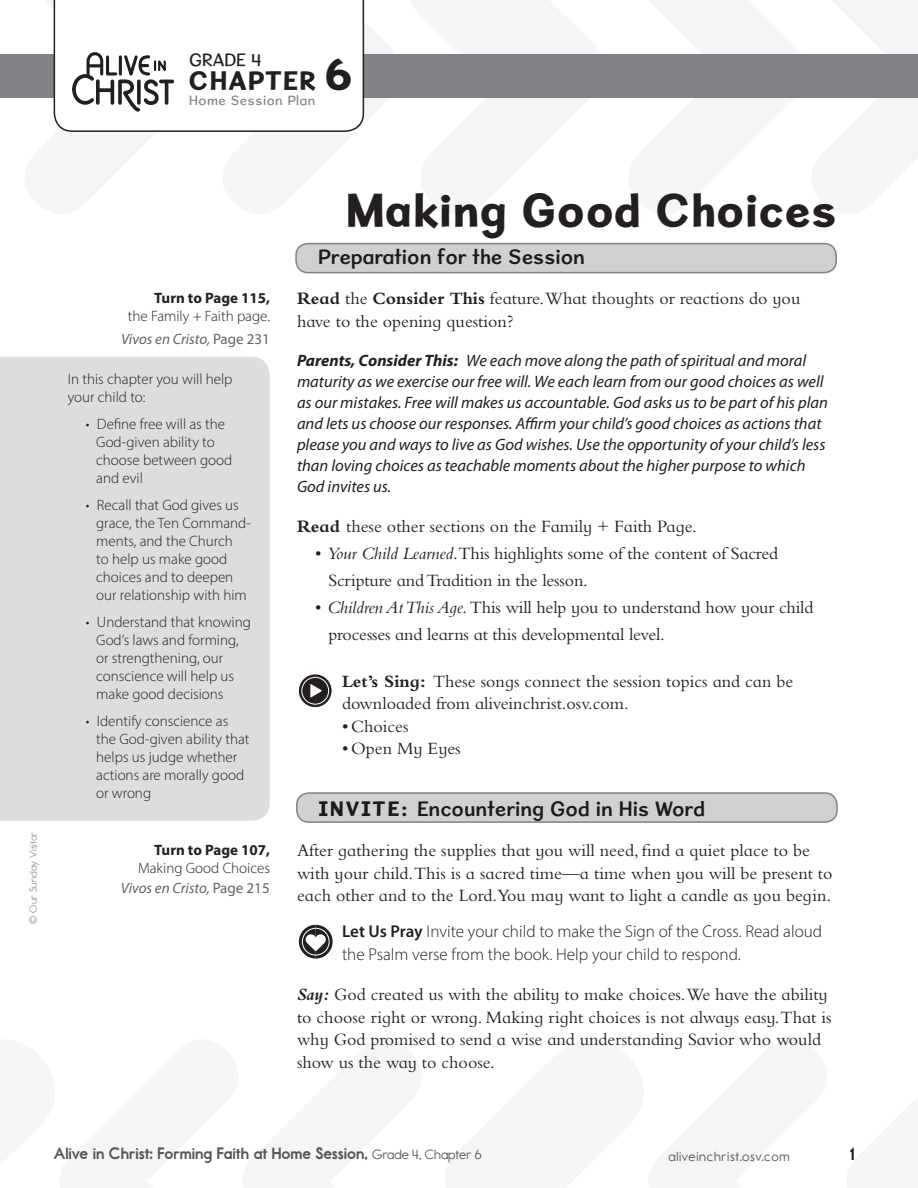
<style>
.page{position:relative;width:918px;height:1188px;background:#fff}
.page>*{position:absolute;margin:0;border:0;box-sizing:border-box;transform-origin:0 0}
.A-head{font:48px "Sweater School Xb";color:#231f20}
.Chapter_Title{font:27px "Sweater School Xb";letter-spacing:.03em;color:#231f20}
.Head_Bar_Runin{font:21px "Sweater School Sb";color:#231f20}
.Head_Bar_Opener{font:21px "Sweater School Sb";color:#231f20}
.Basel_Text_After_Bar{font:18px/22.5px "Bembo Infant MT Std";color:#231f20}
.Bullet_List{font:18px/27px "Bembo Infant MT Std";letter-spacing:-.01em;color:#231f20}
.Feature_Text_Runin{font:18px/22.5px "Bembo Infant MT Std";color:#231f20}
.Feature_Bullet_List{font:18px "Bembo Infant MT Std";color:#231f20}
.Chapter_Grade{font:18px "Sweater School Rg";color:#231f20}
.Folio{font:18px "Report School Hv";color:#231f20}
.Pray_Feature{font:300 17.1px/22.5px "Myriad Pro";color:#231f20}
.Consider_this_Text{font:italic 16.5px/21px "Myriad Pro";color:#231f20}
.Folio_Left{font:16.5px "Report School Hv";color:#57585a}
.Chapter_Box_BL{font:300 15px/18px "Myriad Pro";color:#231f20}
.t1{font:italic 15px "Myriad Pro";color:#636366}
.SideBar_Reg{font:300 15px "Myriad Pro";color:#231f20}
.Chapter_BoxText{font:300 15px/18px "Myriad Pro";color:#231f20}
.Sidebar_Bold{font:700 15px "Myriad Pro";color:#231f20}
.Folio_Web{font:13.5px "Report School Rg";letter-spacing:.05em;color:#57585a}
.Home_Session{font:13.5px "Sweater School Rg";letter-spacing:.04em;color:#808285}
.Copyright{font:10.5px "Report School Rg";color:#97999c}
.s1{font-size:48px}
.s2{font-style:normal}
.s3{font-weight:700}
.s4{font-style:italic}
.s5{font-family:"Sweater School Xb"}
.s6{font-weight:600}
.s7{font-weight:700;font-style:italic}
.s8{font-family:"Report School Rg";font-size:13.5px}
</style>
<div class="page">
<svg style="left:445px;top:1040px;width:473px;height:148px"></svg>
<svg style="left:0;top:1040px;width:421px;height:148px"></svg>
<svg style="left:629px;top:0;width:289px;height:214px"></svg>
<div style="left:0;top:357px;width:270px;height:464px;background:#dcdddf"></div>
<div style="left:0;top:54px;width:918px;height:44px;background:#808285"></div>
<svg style="left:25px;top:0;width:576px;height:214px"></svg>
<svg style="left:298px;top:673px;width:34px;height:35px"></svg>
<svg style="left:299px;top:925px;width:34px;height:34px"></svg>
<div style="left:297px;top:793px;width:540px;height:29px;background:#cfd0d2;border-radius:12px"></div>
<div style="left:296px;top:792px;width:542px;height:31px;border:2px solid #808285;border-radius:12px"></div>
<div style="left:296px;top:244px;width:540px;height:29px;background:#cfd0d2;border-radius:12px"></div>
<div style="left:296px;top:243px;width:541px;height:30px;border:2px solid #808285;border-radius:12px"></div>
<p class="Chapter_Grade" style="left:189px;top:49px;width:73px">GRADE 4</p>
<p class="Chapter_Title" style="left:189px;top:63px;width:166px">CHAPTER <span class="s1">6</span></p>
<p class="Home_Session" style="left:189px;top:92px;width:128px">Home Session Plan</p>
<p class="Copyright" style="left:27px;top:924px;width:93px;rotate:-90deg">© Our Sunday Visitor</p>
<p class="Sidebar_Bold" style="left:154px;top:289px;width:117px">Turn to Page 115,</p>
<p class="SideBar_Reg" style="left:128px;top:307px;width:144px">the Family + Faith page.</p>
<p class="t1" style="left:121px;top:329px;width:150px">Vivos en Cristo, <span class="s2">Page 231</span></p>
<p class="Chapter_BoxText" style="left:68px;top:370px;width:166px">In this chapter you will help your child to:</p>
<p class="Chapter_Box_BL" style="left:96px;top:415px;width:138px;text-indent:-10px">• Define free will as the<br>God-given ability to choose between good and evil</p>
<p class="Chapter_Box_BL" style="left:96px;top:496px;width:156px;text-indent:-10px">• Recall that God gives us grace, the Ten Command&shy;ments, and the Church<br>to help us make good choices and to deepen our relationship with him</p>
<p class="Chapter_Box_BL" style="left:96px;top:613px;width:156px;text-indent:-10px">• Understand that knowing<br>God’s laws and forming, or strengthening, our conscience will help us make good decisions</p>
<p class="Chapter_Box_BL" style="left:96px;top:712px;width:155px;text-indent:-10px">• Identify conscience as the God-given ability that helps us judge whether actions are morally good or wrong</p>
<p class="Sidebar_Bold" style="left:154px;top:840px;width:117px">Turn to Page 107,</p>
<p class="SideBar_Reg" style="left:138px;top:859px;width:134px">Making Good Choices</p>
<p class="t1" style="left:121px;top:879px;width:150px">Vivos en Cristo, <span class="s2">Page 215</span></p>
<p class="A-head" style="left:346px;top:180px;width:493px">Making Good Choices</p>
<p class="Head_Bar_Opener" style="left:318px;top:244px;width:269px">Preparation for the Session</p>
<p class="Basel_Text_After_Bar" style="left:297px;top:287px;width:505px"><span class="s3">Read</span> the <span class="s3">Consider This</span> feature.What thoughts or reactions do you have to the opening question?</p>
<p class="Consider_this_Text" style="left:297px;top:350px;width:532px"><span class="s3">Parents, Consider This:</span> We each move along the path of spiritual and moral maturity as we exercise our free will. We each learn from our good choices as well as our mistakes. Free will makes us accountable. God asks us to be part of his plan and lets us choose our responses. Affirm your child’s good choices as actions that please you and ways to live as God wishes. Use the opportunity of your child’s less than loving choices as teachable moments about the higher purpose to which God invites us.</p>
<p class="Basel_Text_After_Bar" style="left:297px;top:515px;width:401px"><span class="s3">Read</span> these other sections on the Family + Faith Page.</p>
<p class="Bullet_List" style="left:328px;top:540px;width:451px;text-indent:-14px">• <span class="s4">Your Child Learned</span>.This highlights some of the content of Sacred<br>Scripture and Tradition in the lesson.</p>
<p class="Bullet_List" style="left:328px;top:594px;width:486px;text-indent:-14px">• <span class="s4">Children At This Age.</span> This will help you to understand how your child processes and learns at this developmental level.</p>
<p class="Feature_Text_Runin" style="left:342px;top:670px;width:453px"><span class="s3">Let’s Sing:</span> These songs connect the session topics and can be downloaded from aliveinchrist.osv.com.</p>
<p class="Feature_Bullet_List" style="left:342px;top:716px;width:68px">• Choices</p>
<p class="Feature_Bullet_List" style="left:342px;top:738px;width:120px">• Open My Eyes</p>
<p class="Head_Bar_Runin" style="left:319px;top:795px;width:388px"><span class="s5">INVITE:</span> Encountering God in His Word</p>
<p class="Basel_Text_After_Bar" style="left:297px;top:839px;width:537px">After gathering the supplies that you will need, find a quiet place to be with your child.This is a sacred time—a time when you will be present to each other and to the Lord.You may want to light a candle as you begin.</p>
<p class="Pray_Feature" style="left:342px;top:920px;width:482px"><span class="s6">Let Us Pray</span> Invite your child to make the Sign of the Cross. Read aloud the Psalm verse from the book. Help your child to respond.</p>
<p class="Basel_Text_After_Bar" style="left:297px;top:983px;width:536px"><span class="s7">Say:</span> God created us with the ability to make choices.We have the ability to choose right or wrong. Making right choices is not always easy.That is why God promised to send a wise and understanding Savior who would show us the way to choose.</p>
<p class="Folio_Left" style="left:54px;top:1143px;width:429px">Alive in Christ: Forming Faith at Home Session, <span class="s8">Grade 4, Chapter 6</span></p>
<p class="Folio_Web" style="left:669px;top:1149px;width:123px">aliveinchrist.osv.com</p>
<p class="Folio" style="left:850px;top:1143px;width:6px">1</p>
</div>
